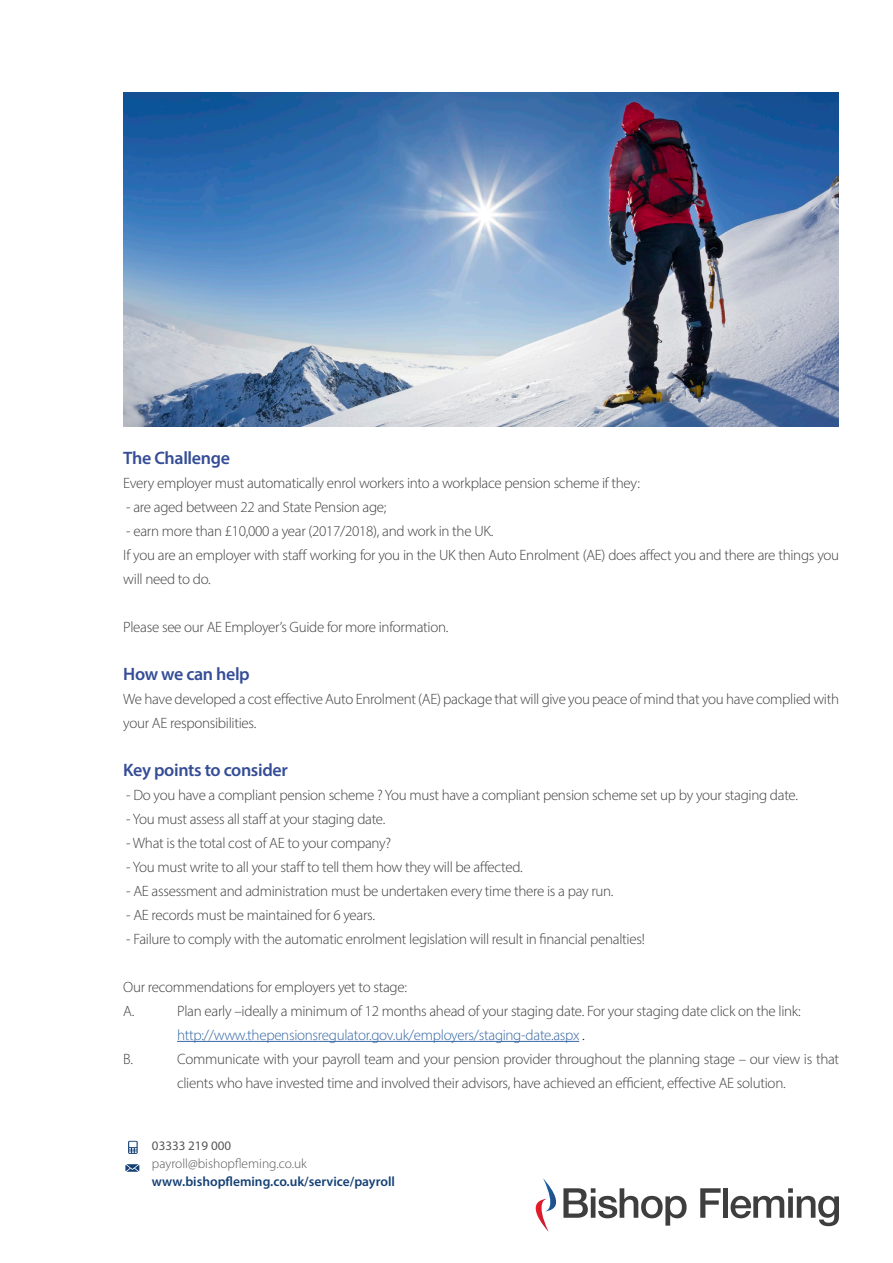
<style>
.page{position:relative;width:893px;height:1263px;background:#fff}
.page>*{position:absolute;margin:0;border:0;box-sizing:border-box;transform-origin:0 0}
.t1{font:600 18px "Myriad Pro";letter-spacing:-.02em;color:#354d96}
.t2{font:300 15px/24px "Myriad Pro";letter-spacing:-.02em;color:#3e3e3f}
.t3{font:300 15px "Myriad Pro";letter-spacing:-.02em;color:#3667a4}
.t4{font:600 13.5px "Myriad Pro";color:#144075}
.t5{font:300 13.5px "Myriad Pro";color:#57585a}
.t6{font:13.05px "Myriad Pro";color:#57585a}
.s1{color:#000}
</style>
<div class="page">
<img style="left:124px;top:92px;width:714px;height:334px">
<hr style="left:177px;top:1041px;width:402px;height:1px;background:#3667a4">
<svg style="left:128px;top:1141px;width:10px;height:13px"></svg>
<svg style="left:125px;top:1164px;width:14px;height:8px"></svg>
<svg style="left:700px;top:1188px;width:21px;height:30px"></svg>
<div style="left:723px;top:1188px;width:5px;height:30px;background:#3e3e3f"></div>
<svg style="left:731px;top:1188px;width:108px;height:38px"></svg>
<svg style="left:535px;top:1178px;width:152px;height:53px"></svg>
<p class="t1" style="left:123px;top:446px;width:108px">The Challenge</p>
<p class="t2" style="left:123px;top:471px;width:518px">Every employer must automatically enrol workers into a workplace pension scheme if they:</p>
<p class="t2" style="left:126px;top:495px;width:262px">- are aged between 22 and State Pension age;</p>
<p class="t2" style="left:126px;top:519px;width:369px">- earn more than £10,000 a year (2017/2018), and work in the UK.</p>
<p class="t2" style="left:123px;top:543px;width:717px">If you are an employer with staff working for you in the UK then Auto Enrolment (AE) does affect you and there are things you will need to do.</p>
<p class="t2" style="left:123px;top:615px;width:327px">Please see our AE Employer’s Guide for more information.</p>
<p class="t1" style="left:123px;top:662px;width:128px">How we can help</p>
<p class="t2" style="left:123px;top:687px;width:717px">We have developed a cost effective Auto Enrolment (AE) package that will give you peace of mind that you have complied with your AE responsibilities.</p>
<p class="t1" style="left:123px;top:758px;width:166px">Key points to consider</p>
<p class="t2" style="left:126px;top:783px;width:673px">- Do you have a compliant pension scheme ? You must have a compliant pension scheme set up by your staging date.</p>
<p class="t2" style="left:126px;top:807px;width:261px">- You must assess all staff at your staging date.</p>
<p class="t2" style="left:126px;top:831px;width:266px">- What is the total cost of AE to your company?</p>
<p class="t2" style="left:126px;top:855px;width:398px">- You must write to all your staff to tell them how they will be affected.</p>
<p class="t2" style="left:126px;top:879px;width:489px">- AE assessment and administration must be undertaken every time there is a pay run.</p>
<p class="t2" style="left:126px;top:903px;width:250px">- AE records must be maintained for 6 years.</p>
<p class="t2" style="left:126px;top:927px;width:520px">- Failure to comply with the automatic enrolment legislation will result in financial penalties!</p>
<p class="t2" style="left:123px;top:975px;width:285px">Our recommendations for employers yet to stage:</p>
<p class="t2" style="left:123px;top:999px;width:13px">A.</p>
<p class="t2" style="left:177px;top:999px;width:625px">Plan early –ideally a minimum of 12 months ahead of your staging date. For your staging date click on the link:</p>
<p class="t3" style="left:177px;top:1026px;width:409px">http://www.thepensionsregulator.gov.uk/employers/staging-date.aspx <span class="s1">.</span></p>
<p class="t2" style="left:123px;top:1047px;width:11px">B.</p>
<p class="t2" style="left:177px;top:1047px;width:663px">Communicate with your payroll team and your pension provider throughout the planning stage – our view is that</p>
<p class="t2" style="left:177px;top:1071px;width:610px">clients who have invested time and involved their advisors, have achieved an efficient, effective AE solution.</p>
<p class="t6" style="left:152px;top:1137px;width:81px">03333 219 000</p>
<p class="t5" style="left:152px;top:1155px;width:156px">payroll@bishopfleming.co.uk</p>
<p class="t4" style="left:152px;top:1173px;width:244px">www.bishopfleming.co.uk/service/payroll</p>
</div>
